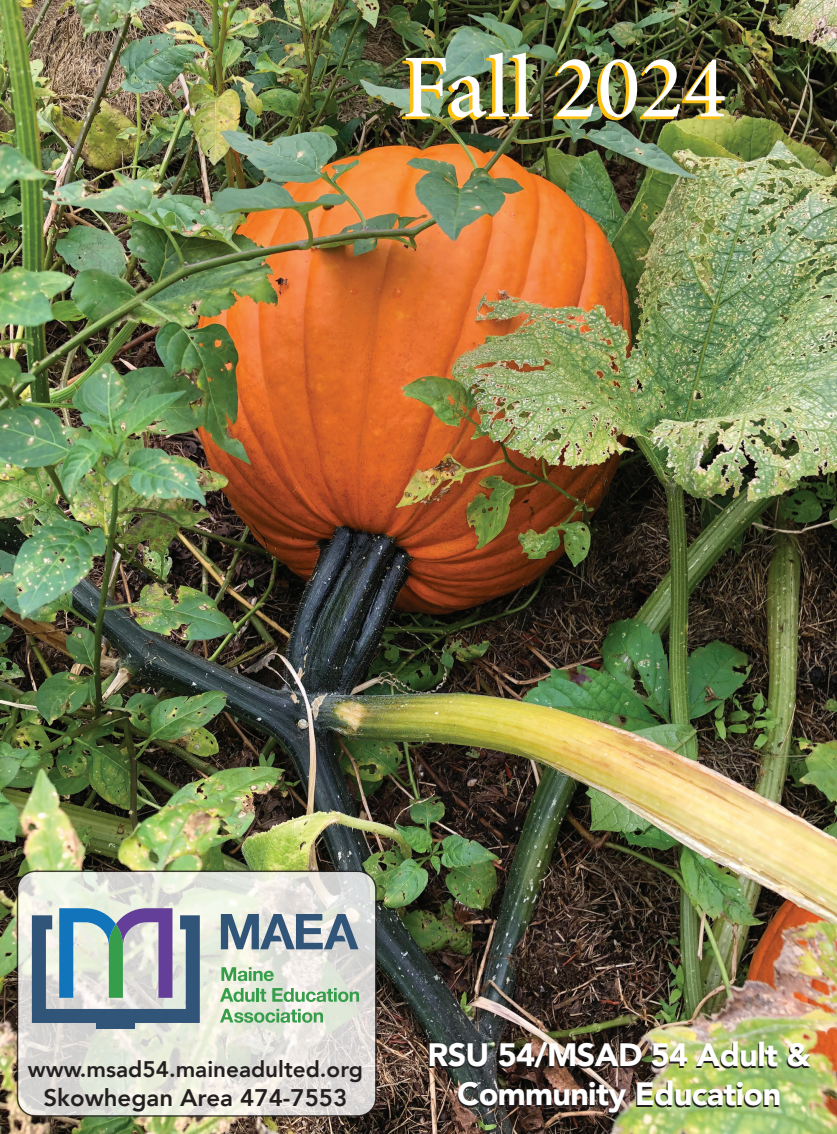
<style>
.page{position:relative;width:837px;height:1134px;background:#fff}
.page>*{position:absolute;margin:0;border:0;box-sizing:border-box;transform-origin:0 0}
.t1{font:90px "Minion Pro";color:#fff}
.t2{font:900 32.25px/38.7px "Avenir";letter-spacing:-.02em;color:#fff;text-align:center}
.t3{font:800 24px "Avenir";color:#231f20}
.t4{font:800 22.5px "Avenir";color:#231f20}
</style>
<div class="page">
<img style="left:0;top:0;width:837px;height:1134px">
<svg style="left:17px;top:871px;width:359px;height:245px;background:#e4e5dd"></svg>
<div style="left:17px;top:871px;width:360px;height:246px;border:2px solid #231f20;border-radius:18px"></div>
<svg style="left:32px;top:908px;width:168px;height:115px;background:#8da3b3"></svg>
<div style="left:97px;top:1009px;width:38px;height:20px;background:#315578"></div>
<svg style="left:221px;top:914px;width:138px;height:35px;background:#8498a7"></svg>
<svg style="left:221px;top:967px;width:53px;height:14px"></svg>
<svg style="left:220px;top:988px;width:46px;height:14px"></svg>
<svg style="left:272px;top:988px;width:87px;height:14px"></svg>
<svg style="left:220px;top:1009px;width:103px;height:14px"></svg>
<p class="t1" style="left:402px;top:27px;width:326px">Fall 2024</p>
<p class="t4" style="left:28px;top:1052px;width:336px">www.msad54.maineadulted.org</p>
<p class="t3" style="left:43px;top:1079px;width:305px">Skowhegan Area 474-7553</p>
<p class="t2" style="left:427px;top:1034px;width:385px">RSU 54/MSAD 54 Adult &amp;<br>Community Education</p>
</div>
